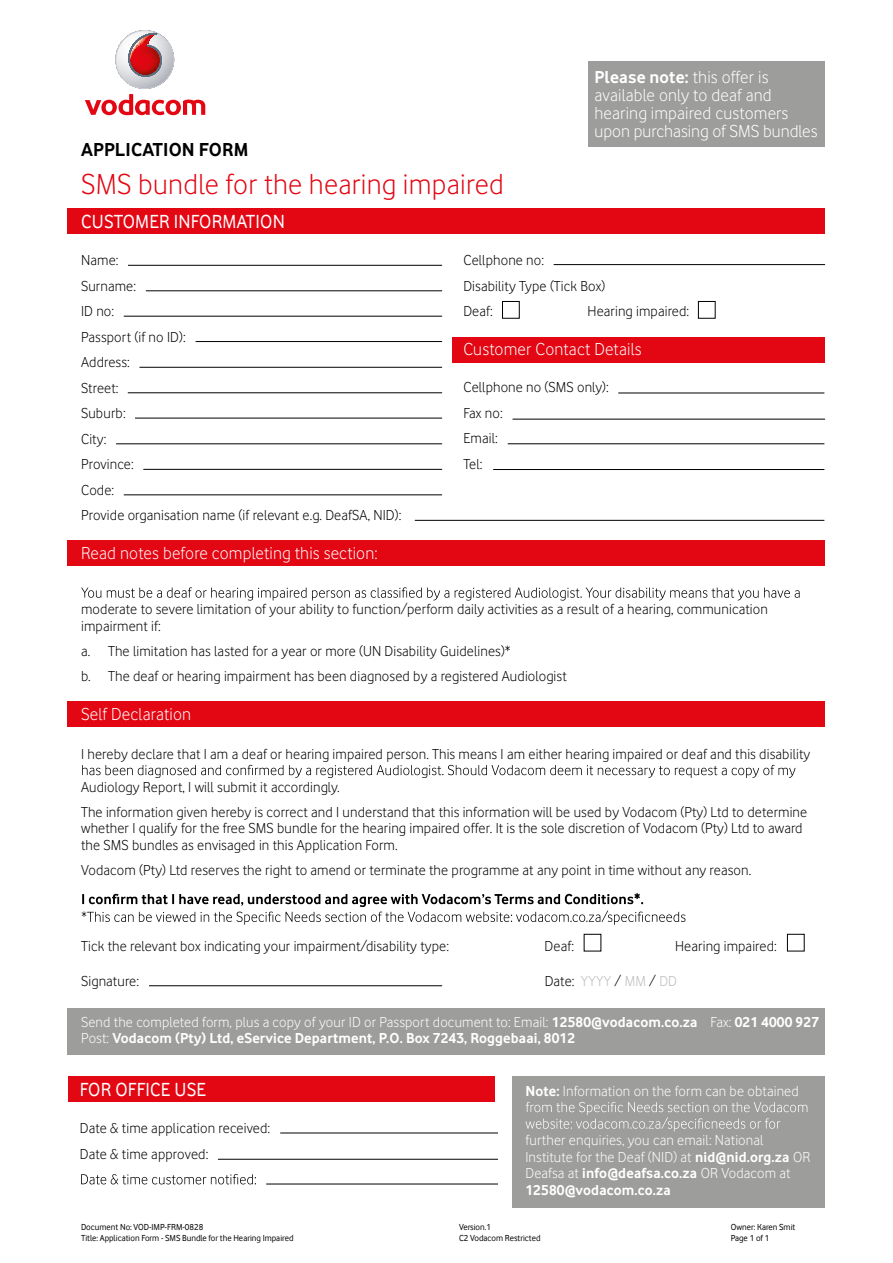
<style>
.page{position:relative;width:893px;height:1263px;background:#fff}
.page>*{position:absolute;margin:0;border:0;box-sizing:border-box;transform-origin:0 0}
.t1{font:30px "Vodafone Lt";letter-spacing:.01em;color:#e30613}
.t2{font:19.5px "Vodafone Rg";letter-spacing:.01em;color:#fff}
.t3{font:700 19.5px "Vodafone Rg";letter-spacing:.01em;color:#000}
.t4{font:18px/18px "Vodafone Lt";letter-spacing:.01em;color:#fff}
.t5{font:700 18px "Vodafone Rg";letter-spacing:.01em;color:#fff}
.t6{font:15px/25.5px "Vodafone Lt";letter-spacing:.01em;color:#000}
.t7{font:15px/16.5px "Vodafone Lt";letter-spacing:.01em;color:#fff}
.t8{font:700 15px "Vodafone Rg";letter-spacing:.01em;color:#fff}
.t9{font:15px "Vodafone Lt";letter-spacing:.01em;color:#bcbcbc}
.t10{font:9px "Vodafone Rg";color:#000}
.s1{font-family:"Vodafone Lt";font-weight:400}
.s2{color:#000}
.s3{font-family:"Vodafone Rg";font-weight:700}
</style>
<div class="page">
<svg style="left:116px;top:31px;width:58px;height:57px"></svg>
<svg style="left:129px;top:33px;width:33px;height:44px"></svg>
<svg style="left:85px;top:94px;width:120px;height:21px"></svg>
<div style="left:68px;top:208px;width:757px;height:26px;background:#e30613"></div>
<div style="left:68px;top:541px;width:757px;height:25px;background:#e30613"></div>
<div style="left:68px;top:701px;width:757px;height:26px;background:#e30613"></div>
<svg style="left:81px;top:587px;width:719px;height:13px"></svg>
<div style="left:453px;top:337px;width:372px;height:26px;background:#e30613"></div>
<hr style="left:128px;top:265px;width:314px;height:1px;background:#000">
<hr style="left:146px;top:291px;width:296px;height:1px;background:#000">
<hr style="left:124px;top:316px;width:318px;height:1px;background:#000">
<hr style="left:196px;top:341px;width:246px;height:1px;background:#000">
<hr style="left:139px;top:367px;width:303px;height:1px;background:#000">
<hr style="left:128px;top:392px;width:314px;height:1px;background:#000">
<hr style="left:135px;top:418px;width:307px;height:1px;background:#000">
<hr style="left:116px;top:444px;width:326px;height:1px;background:#000">
<hr style="left:143px;top:469px;width:299px;height:1px;background:#000">
<hr style="left:124px;top:495px;width:318px;height:1px;background:#000">
<hr style="left:415px;top:520px;width:409px;height:1px;background:#000">
<hr style="left:554px;top:264px;width:271px;height:1px;background:#000">
<hr style="left:618px;top:393px;width:206px;height:1px;background:#000">
<hr style="left:512px;top:419px;width:313px;height:1px;background:#000">
<hr style="left:508px;top:443px;width:316px;height:1px;background:#000">
<hr style="left:493px;top:469px;width:331px;height:1px;background:#000">
<div style="left:502px;top:301px;width:17px;height:17px;border:1px solid #000"></div>
<div style="left:698px;top:301px;width:17px;height:17px;border:1px solid #000"></div>
<svg style="left:82px;top:765px;width:713px;height:13px"></svg>
<hr style="left:149px;top:985px;width:293px;height:1px;background:#000">
<svg style="left:82px;top:893px;width:603px;height:32px"></svg>
<div style="left:584px;top:934px;width:17px;height:17px;border:1px solid #000"></div>
<div style="left:787px;top:934px;width:17px;height:17px;border:1px solid #000"></div>
<div style="left:68px;top:1008px;width:757px;height:47px;background:#9d9d9c"></div>
<div style="left:588px;top:62px;width:236px;height:85px;background:#9d9d9c"></div>
<div style="left:68px;top:1076px;width:427px;height:25px;background:#e30613"></div>
<svg style="left:81px;top:1174px;width:175px;height:10px"></svg>
<hr style="left:280px;top:1133px;width:218px;height:1px;background:#000">
<hr style="left:218px;top:1159px;width:280px;height:1px;background:#000">
<hr style="left:266px;top:1184px;width:232px;height:1px;background:#000">
<div style="left:512px;top:1076px;width:313px;height:132px;background:#9d9d9c"></div>
<svg style="left:525px;top:1102px;width:282px;height:29px"></svg>
<h2 class="t3" style="left:81px;top:138px;width:169px">APPLICATION FORM</h2>
<h1 class="t1" style="left:81px;top:167px;width:424px">SMS bundle for the hearing impaired</h1>
<h2 class="t2" style="left:81px;top:210px;width:205px">CUSTOMER INFORMATION</h2>
<p class="t5" style="left:595px;top:67px;width:175px">Please note: <span class="s1">this offer is</span></p>
<p class="t4" style="left:595px;top:86px;width:224px">available only to deaf and hearing impaired customers upon purchasing of SMS bundles</p>
<p class="t6" style="left:81px;top:247px;width:322px">Name:<br>Surname:<br>ID no:<br>Passport (if no ID):<br>Address:<br>Street:<br>Suburb:<br>City:<br>Province:<br>Code:<br>Provide organisation name (if relevant e.g. DeafSA, NID):</p>
<p class="t6" style="left:463px;top:247px;width:143px">Cellphone no:<br>Disability Type (Tick Box)<br>Deaf:</p>
<p class="t6" style="left:587px;top:298px;width:103px">Hearing impaired:</p>
<p class="t4" style="left:463px;top:340px;width:180px">Customer Contact Details</p>
<p class="t6" style="left:463px;top:375px;width:147px">Cellphone no (SMS only):<br>Fax no:<br>Email:<br>Tel:</p>
<p class="t4" style="left:81px;top:543px;width:298px">Read notes before completing this section:</p>
<p class="t6" style="left:81px;top:601px;width:688px;line-height:16.5px">moderate to severe limitation of your ability to function/perform daily activities as a result of a hearing, communication impairment if:</p>
<p class="t6" style="left:81px;top:638px;width:487px;line-height:25px">a. The limitation has lasted for a year or more (UN Disability Guidelines)*<br>b. The deaf or hearing impairment has been diagnosed by a registered Audiologist</p>
<p class="t4" style="left:81px;top:705px;width:111px">Self Declaration</p>
<p class="t6" style="left:81px;top:741px;width:731px">I hereby declare that I am a deaf or hearing impaired person. This means I am either hearing impaired or deaf and this disability</p>
<p class="t6" style="left:81px;top:774px;width:728px;line-height:25px">Audiology Report, I will submit it accordingly.<br>The information given hereby is correct and I understand that this information will be used by Vodacom (Pty) Ltd to determine</p>
<p class="t6" style="left:81px;top:820px;width:723px;line-height:16.5px">whether I qualify for the free SMS bundle for the hearing impaired offer. It is the sole discretion of Vodacom (Pty) Ltd to award the SMS bundles as envisaged in this Application Form.</p>
<p class="t6" style="left:81px;top:857px;width:671px">Vodacom (Pty) Ltd reserves the right to amend or terminate the programme at any point in time without any reason.</p>
<p class="t6" style="left:81px;top:933px;width:369px">Tick the relevant box indicating your impairment/disability type:</p>
<p class="t6" style="left:545px;top:933px;width:31px">Deaf:</p>
<p class="t6" style="left:675px;top:933px;width:103px">Hearing impaired:</p>
<p class="t6" style="left:81px;top:968px;width:59px">Signature:</p>
<p class="t9" style="left:545px;top:972px;width:134px"><span class="s2">Date:</span> YYYY <span class="s2">/</span> MM <span class="s2">/</span> DD</p>
<p class="t7" style="left:81px;top:1013px;width:739px">Send the completed form, plus a copy of your ID or Passport document to: Email: <span class="s3">12580@vodacom.co.za</span> Fax: <span class="s3">021 4000 927</span></p>
<p class="t8" style="left:81px;top:1030px;width:495px"><span class="s1">Post:</span> Vodacom (Pty) Ltd, eService Department, P.O. Box 7243, Roggebaai, 8012</p>
<h2 class="t2" style="left:80px;top:1078px;width:128px">FOR OFFICE USE</h2>
<p class="t6" style="left:80px;top:1115px;width:192px">Date &amp; time application received:<br>Date &amp; time approved:</p>
<p class="t7" style="left:525px;top:1082px;width:275px"><span class="s3">Note:</span> Information on the form can be obtained</p>
<p class="t7" style="left:525px;top:1132px;width:286px">further enquiries, you can email: National<br>Institute for the Deaf (NID) at <span class="s3">nid@nid.org.za</span> OR<br>Deafsa at <span class="s3">info@deafsa.co.za</span> OR Vodacom at</p>
<p class="t8" style="left:525px;top:1181px;width:147px">12580@vodacom.co.za</p>
<p class="t10" style="left:81px;top:1222px;width:124px">Document No: VOD-IMP-FRM-0828</p>
<p class="t10" style="left:459px;top:1222px;width:34px">Version.1</p>
<p class="t10" style="left:731px;top:1222px;width:66px">Owner: Karen Smit</p>
<p class="t10" style="left:81px;top:1233px;width:214px">Title: Application Form - SMS Bundle for the Hearing Impaired</p>
<p class="t10" style="left:459px;top:1233px;width:83px">C2 Vodacom Restricted</p>
<p class="t10" style="left:731px;top:1233px;width:40px">Page 1 of 1</p>
</div>
